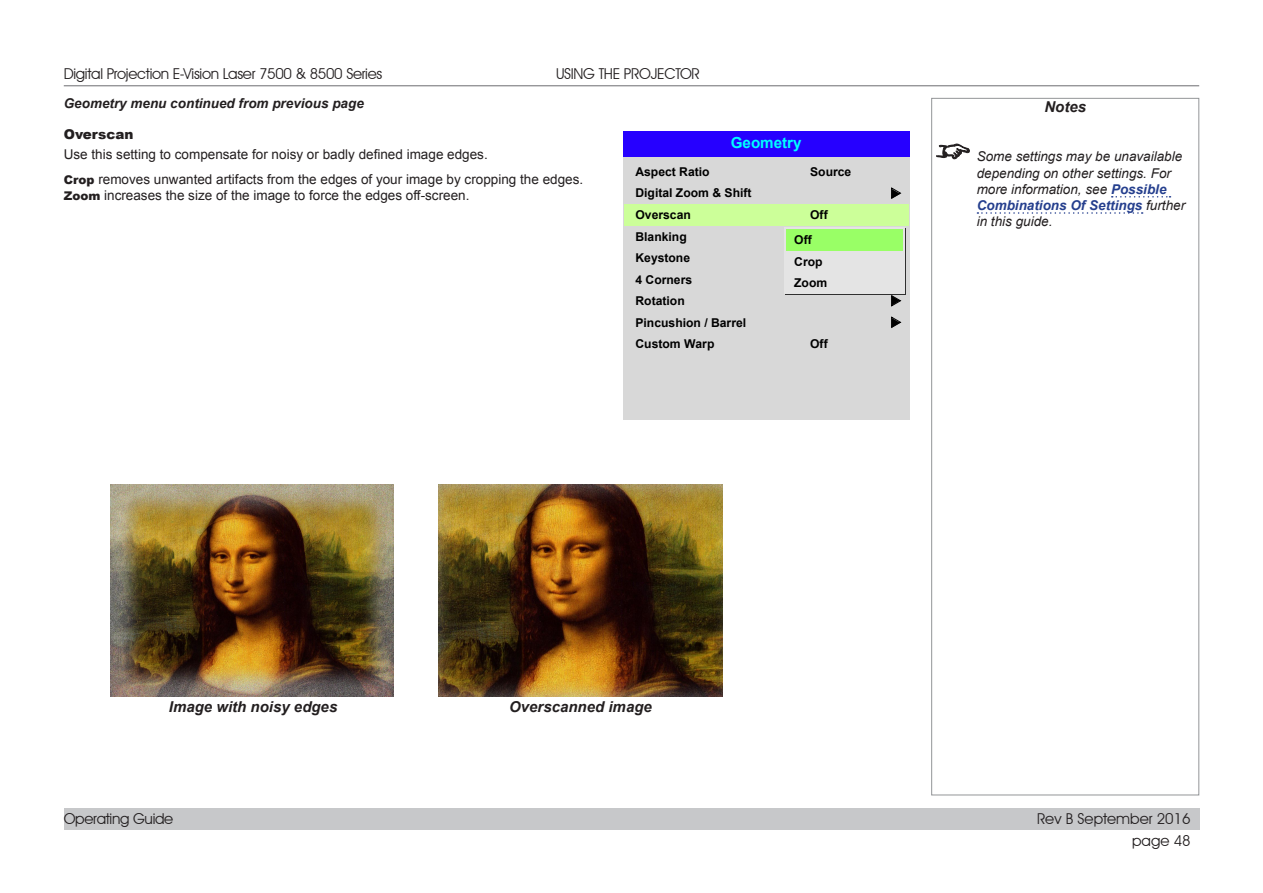
<style>
.page{position:relative;width:1263px;height:893px;background:#fff}
.page>*{position:absolute;margin:0;border:0;box-sizing:border-box;transform-origin:0 0}
.t1{font:700 15.15px "Arial";color:#0ff}
.t2{font:15px "Avant Garde IT Cby BT";letter-spacing:-.02em;color:#231f20}
.t3{font:italic 700 15px "Arial";color:#231f20}
.t4{font:15px "Avant Garde IT Cby BT";color:#231f20}
.Body{font:13.5px/16.2px "Arial";color:#231f20}
.t5{font:italic 13.5px/16.2px "Arial";color:#231f20}
.Body-2{font:italic 700 13.5px "Arial";color:#231f20}
.Heading_3{font:900 13.5px "Arial";color:#231f20}
.t6{font:700 12.15px/21.5px "Arial";color:#000}
.s1{font-weight:900;font-size:12px}
.s2{font-weight:700;color:#253f8e}
</style>
<div class="page">
<div style="left:64px;top:808px;width:1135px;height:21px;background:#c7c8ca"></div>
<hr style="left:64px;top:85px;width:1135px;height:1px;background:#6c6d70">
<img style="left:111px;top:484px;width:283px;height:212px">
<img style="left:439px;top:484px;width:283px;height:212px">
<svg style="left:1112px;top:196px;width:58px;height:2px"></svg>
<svg style="left:977px;top:212px;width:166px;height:2px"></svg>
<svg style="left:936px;top:144px;width:34px;height:15px"></svg>
<div style="left:931px;top:98px;width:268px;height:697px;border:1px solid #939598"></div>
<div style="left:623px;top:131px;width:286px;height:288px;background:#d8d8d8"></div>
<div style="left:623px;top:131px;width:286px;height:26px;background:#2600ff"></div>
<div style="left:624px;top:204px;width:284px;height:22px;background:#cf9"></div>
<svg style="left:785px;top:228px;width:120px;height:67px"></svg>
<div style="left:784px;top:227px;width:120px;height:67px;background:#e4e4e4"></div>
<div style="left:786px;top:230px;width:116px;height:21px;background:#9f6"></div>
<svg style="left:892px;top:188px;width:8px;height:10px"></svg>
<svg style="left:892px;top:296px;width:8px;height:31px"></svg>
<p class="t2" style="left:64px;top:65px;width:320px">Digital Projection E-Vision Laser 7500 &amp; 8500 Series</p>
<p class="t2" style="left:556px;top:65px;width:145px">USING THE PROJECTOR</p>
<p class="Body-2" style="left:64px;top:94px;width:302px">Geometry menu continued from previous page</p>
<p class="Heading_3" style="left:64px;top:124px;width:71px">Overscan</p>
<p class="Body" style="left:64px;top:146px;width:425px">Use this setting to compensate for noisy or badly defined image edges.</p>
<p class="Body" style="left:64px;top:171px;width:521px"><span class="s1">Crop</span> removes unwanted artifacts from the edges of your image by cropping the edges.<br><span class="s1">Zoom</span> increases the size of the image to force the edges off-screen.</p>
<p class="t1" style="left:731px;top:133px;width:72px">Geometry</p>
<p class="t6" style="left:635px;top:183px;width:118px">Digital Zoom &amp; Shift<br>Overscan</p>
<p class="t6" style="left:635px;top:161px;width:76px">Aspect Ratio</p>
<p class="t6" style="left:810px;top:161px;width:43px">Source</p>
<p class="t6" style="left:810px;top:204px;width:19px">Off</p>
<p class="t6" style="left:635px;top:226px;width:53px">Blanking</p>
<p class="t6" style="left:635px;top:269px;width:58px">4 Corners<br>Rotation</p>
<p class="t6" style="left:635px;top:247px;width:56px">Keystone</p>
<p class="t6" style="left:635px;top:312px;width:112px">Pincushion / Barrel<br>Custom Warp</p>
<p class="t6" style="left:794px;top:229px;width:35px">Off<br>Crop<br>Zoom</p>
<p class="t6" style="left:810px;top:334px;width:19px">Off</p>
<p class="t3" style="left:1044px;top:96px;width:43px">Notes</p>
<p class="t5" style="left:977px;top:149px;width:210px">Some settings may be unavailable depending on other settings. For more information, see <span class="s2">Possible<br>Combinations Of Settings</span> further in this guide.</p>
<p class="t3" style="left:169px;top:697px;width:170px">Image with noisy edges</p>
<p class="t3" style="left:509px;top:697px;width:144px">Overscanned image</p>
<p class="t2" style="left:64px;top:810px;width:111px">Operating Guide</p>
<p class="t4" style="left:1037px;top:810px;width:155px">Rev B September 2016</p>
<p class="t2" style="left:1132px;top:831px;width:60px">page 48</p>
</div>
